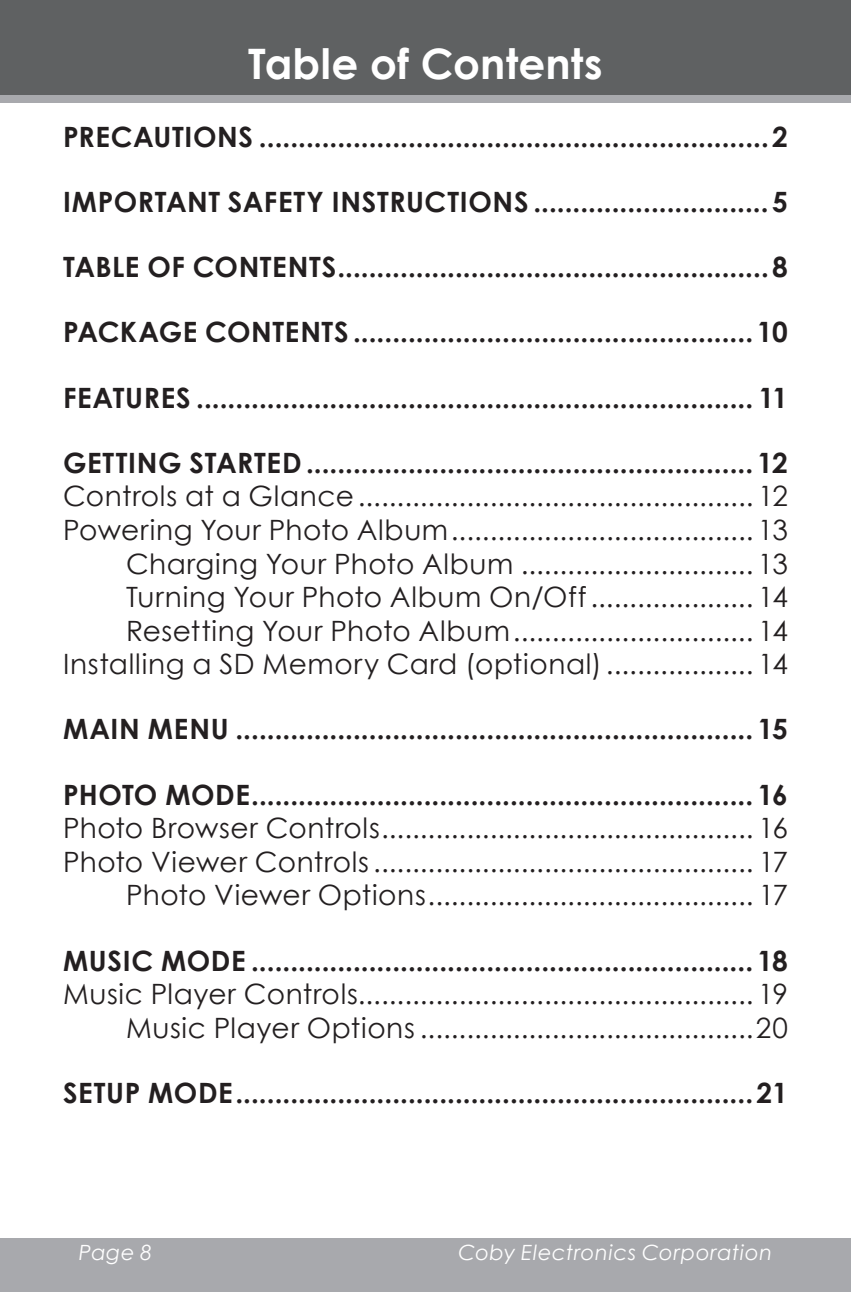
<style>
.page{position:relative;width:851px;height:1292px;background:#fff}
.page>*{position:absolute;margin:0;border:0;box-sizing:border-box;transform-origin:0 0}
.t1{font:700 42px "Century Gothic";letter-spacing:.005em;color:#fff}
.t2{font:700 28px "Century Gothic";letter-spacing:.02em;color:#231f20}
.t3{font:28px/33.6px "Century Gothic";letter-spacing:.02em;color:#231f20;text-align:right}
.t4{font:italic 21px "Century Gothic";letter-spacing:.03em;color:#fff}
</style>
<div class="page">
<div style="left:0;top:1237px;width:850px;height:55px;background:#a8a9ad"></div>
<div style="left:0;top:94px;width:850px;height:9px;background:#a8a9ad"></div>
<div style="left:0;top:0;width:850px;height:94px;background:#5f6162"></div>
<hr style="left:850px;top:1237px;width:1px;height:55px;background:#a8a9ad">
<hr style="left:850px;top:0;width:1px;height:94px;background:#5f6162">
<h1 class="t1" style="left:248px;top:32px;width:356px">TABLE OF CONTENTS</h1>
<p class="t2" style="left:63px;top:116px;width:726px">PRECAUTIONS .................................................................2</p>
<p class="t2" style="left:63px;top:181px;width:726px">IMPORTANT SAFETY INSTRUCTIONS ..............................5</p>
<p class="t2" style="left:63px;top:246px;width:726px">TABLE OF CONTENTS.......................................................8</p>
<p class="t2" style="left:63px;top:311px;width:726px">PACKAGE CONTENTS ...................................................10</p>
<p class="t2" style="left:63px;top:376px;width:726px">FEATURES ....................................................................... 11</p>
<p class="t2" style="left:63px;top:441px;width:726px">GETTI NG STARTED ......................................................... 12</p>
<p class="t3" style="left:63px;top:479px;width:726px">Controls at a Glance................................................... 12<br>Powering Your Photo Album....................................... 13<br>Charging Your Photo Album .............................. 13<br>Turning Your Photo Album On/Off..................... 14<br>Resetting Your Photo Album............................... 14<br>Installing a SD Memory Card (optional)................... 14</p>
<p class="t2" style="left:63px;top:708px;width:726px">MAI N MENU .................................................................. 15</p>
<p class="t2" style="left:63px;top:773px;width:726px">PHOTO MODE................................................................ 16</p>
<p class="t3" style="left:63px;top:811px;width:726px">Photo Browser Controls................................................ 16<br>Photo Viewer Controls................................................. 17<br>Photo Viewer Options.......................................... 17</p>
<p class="t2" style="left:63px;top:939px;width:61px">MUSIC</p>
<p class="t2" style="left:161px;top:939px;width:628px">MODE ................................................................18</p>
<p class="t3" style="left:63px;top:976px;width:726px">Music Player Controls................................................... 19<br>Music Player Options ...........................................20</p>
<p class="t2" style="left:63px;top:1071px;width:726px">SETUP MODE..................................................................21</p>
<p class="t4" style="left:79px;top:1238px;width:57px">Page</p>
<p class="t4" style="left:458px;top:1238px;width:315px">Coby Electronics Corporation</p>
</div>
